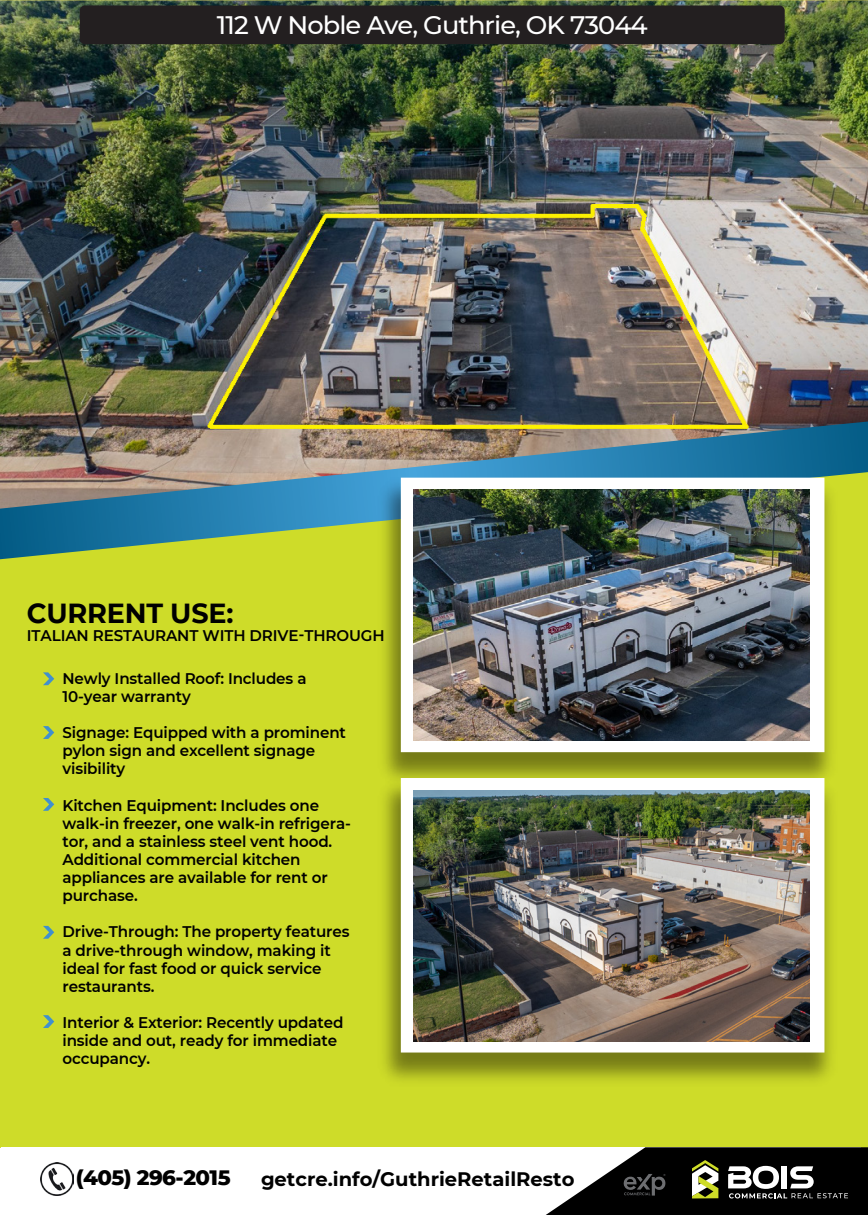
<style>
.page{position:relative;width:868px;height:1215px;background:#fff}
.page>*{position:absolute;margin:0;border:0;box-sizing:border-box;transform-origin:0 0}
.t1{font:700 27.6px "Montserrat";letter-spacing:-.01em;color:#000}
.t2{font:500 25.35px "Montserrat";letter-spacing:-.04em;color:#fff}
.t3{font:800 21.3px "Montserrat";letter-spacing:-.025em;color:#000}
.t4{font:700 19.5px "Montserrat";color:#000}
.t5{font:600 15.45px/18.1px "Montserrat";letter-spacing:-.01em;color:#000}
.s1{color:#010101}
</style>
<div class="page">
<div style="left:0;top:559px;width:867px;height:589px;background:#cedc29"></div>
<img style="left:0;top:0;width:867px;height:421px">
<img style="left:0;top:421px;width:867px;height:138px">
<div style="left:2px;top:1147px;width:858px;height:68px;background:#fff"></div>
<img style="left:40px;top:1163px;width:33px;height:33px">
<svg style="left:546px;top:1147px;width:321px;height:68px"></svg>
<div style="left:80px;top:5px;width:704px;height:39px;background:#231f20;border-radius:5px"></div>
<img style="left:371px;top:472px;width:472px;height:300px">
<img style="left:413px;top:490px;width:396px;height:251px">
<img style="left:371px;top:772px;width:472px;height:322px">
<img style="left:413px;top:790px;width:396px;height:251px">
<svg style="left:43px;top:672px;width:11px;height:13px"></svg>
<svg style="left:43px;top:726px;width:11px;height:13px"></svg>
<svg style="left:43px;top:798px;width:11px;height:13px"></svg>
<svg style="left:43px;top:926px;width:11px;height:13px"></svg>
<svg style="left:43px;top:1015px;width:11px;height:13px"></svg>
<h2 class="t2" style="left:217px;top:8px;width:432px">112 W Noble Ave, Guthrie, OK 73044</h2>
<h1 class="t1" style="left:27px;top:594px;width:208px">CURRENT USE:</h1>
<p class="t5" style="left:27px;top:626px;width:359px">ITALIAN RESTAURANT WITH DRIVE-THROUGH</p>
<p class="t5" style="left:62px;top:668px;width:245px">Newly Installed Roof: Includes a<br>10-year warranty</p>
<p class="t5" style="left:62px;top:723px;width:285px">Signage: Equipped with a prominent pylon sign and excellent signage visibility</p>
<p class="t5" style="left:62px;top:795px;width:290px">Kitchen Equipment: Includes one walk-in freezer, one walk-in refrigera&shy;tor, and a stainless steel vent hood.<br>Additional commercial kitchen appliances are available for rent or purchase.</p>
<p class="t5" style="left:62px;top:922px;width:288px">Drive-Through: The property features a drive-through window, making it ideal for fast food or quick service restaurants.</p>
<p class="t5" style="left:62px;top:1013px;width:282px">Interior &amp; Exterior: Recently updated inside and out, ready for immediate occupancy.</p>
<h3 class="t3" style="left:76px;top:1162px;width:156px">(405) 296-2015</h3>
<p class="t4" style="left:261px;top:1165px;width:315px"><span class="s1">getcre.info/</span>GuthrieRetailResto</p>
</div>
